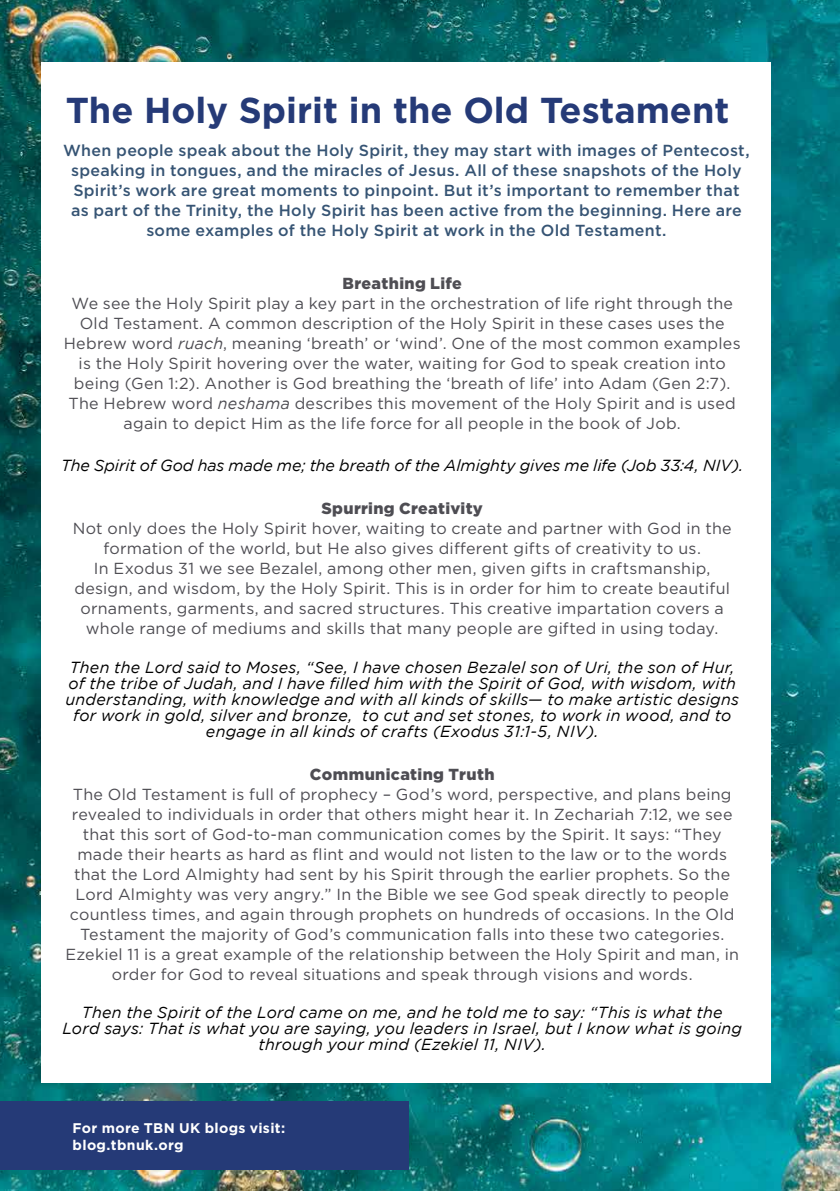
<style>
.page{position:relative;width:840px;height:1191px;background:#fff}
.page>*{position:absolute;margin:0;border:0;box-sizing:border-box;transform-origin:0 0}
.t1{font:700 36px "Gotham";color:#253a77}
.t2{font:16px/20px "Gotham";letter-spacing:.015em;color:#4e4d53;text-align:center}
.t3{font:italic 16px/16px "Gotham";letter-spacing:.01em;color:#000;text-align:center}
.t4{font:500 16px/20px "Gotham";letter-spacing:.02em;color:#365474;text-align:center}
.t5{font:900 16px "Gotham";letter-spacing:.02em;color:#4e4d53}
.t6{font:700 14px/17px "Gotham";letter-spacing:.025em;color:#fff}
.s1{font-style:italic}
</style>
<div class="page">
<img style="left:0;top:0;width:839px;height:1191px">
<div style="left:42px;top:62px;width:728px;height:1021px;background:#fff"></div>
<div style="left:0;top:1101px;width:408px;height:68px;background:#253a77"></div>
<h1 class="t1" style="left:66px;top:86px;width:664px">The Holy Spirit in the Old Testament</h1>
<p class="t4" style="left:63px;top:140px;width:687px">When people speak about the Holy Spirit, they may start with images of Pentecost, speaking in tongues, and the miracles of Jesus. All of these snapshots of the Holy Spirit’s work are great moments to pinpoint. But it’s important to remember that as part of the Trinity, the Holy Spirit has been active from the beginning. Here are some examples of the Holy Spirit at work in the Old Testament.</p>
<p class="t5" style="left:342px;top:274px;width:121px">Breathing Life</p>
<p class="t2" style="left:64px;top:293px;width:678px">We see the Holy Spirit play a key part in the orchestration of life right through the Old Testament. A common description of the Holy Spirit in these cases uses the Hebrew word <span class="s1">ruach</span>, meaning ‘breath’ or ‘wind’. One of the most common examples is the Holy Spirit hovering over the water, waiting for God to speak creation into being (Gen 1:2). Another is God breathing the ‘breath of life’ into Adam (Gen 2:7).<br>The Hebrew word <span class="s1">neshama</span> describes this movement of the Holy Spirit and is used again to depict Him as the life force for all people in the book of Job.</p>
<p class="t3" style="left:61px;top:458px;width:683px">The Spirit of God has made me; the breath of the Almighty gives me life (Job 33:4, NIV).</p>
<p class="t5" style="left:321px;top:499px;width:163px">Spurring Creativity</p>
<p class="t2" style="left:73px;top:518px;width:660px">Not only does the Holy Spirit hover, waiting to create and partner with God in the formation of the world, but He also gives different gifts of creativity to us.<br>In Exodus 31 we see Bezalel, among other men, given gifts in craftsmanship, design, and wisdom, by the Holy Spirit. This is in order for him to create beautiful ornaments, garments, and sacred structures. This creative impartation covers a whole range of mediums and skills that many people are gifted in using today.</p>
<p class="t3" style="left:65px;top:659px;width:674px">Then the Lord said to Moses, “See, I have chosen Bezalel son of Uri, the son of Hur, of the tribe of Judah, and I have filled him with the Spirit of God, with wisdom, with understanding, with knowledge and with all kinds of skills— to make artistic designs for work in gold, silver and bronze, to cut and set stones, to work in wood, and to engage in all kinds of crafts (Exodus 31:1-5, NIV).</p>
<p class="t5" style="left:310px;top:764px;width:186px">Communicating Truth</p>
<p class="t2" style="left:65px;top:783px;width:674px">The Old Testament is full of prophecy – God’s word, perspective, and plans being revealed to individuals in order that others might hear it. In Zechariah 7:12, we see that this sort of God-to-man communication comes by the Spirit. It says: “They made their hearts as hard as flint and would not listen to the law or to the words that the Lord Almighty had sent by his Spirit through the earlier prophets. So the Lord Almighty was very angry.” In the Bible we see God speak directly to people countless times, and again through prophets on hundreds of occasions. In the Old Testament the majority of God’s communication falls into these two categories.<br>Ezekiel 11 is a great example of the relationship between the Holy Spirit and man, in order for God to reveal situations and speak through visions and words.</p>
<p class="t3" style="left:62px;top:1004px;width:680px">Then the Spirit of the Lord came on me, and he told me to say: “This is what the<br>Lord says: That is what you are saying, you leaders in Israel, but I know what is going through your mind (Ezekiel 11, NIV).</p>
<p class="t6" style="left:73px;top:1119px;width:214px">For more TBN UK blogs visit: blog.tbnuk.org</p>
</div>
